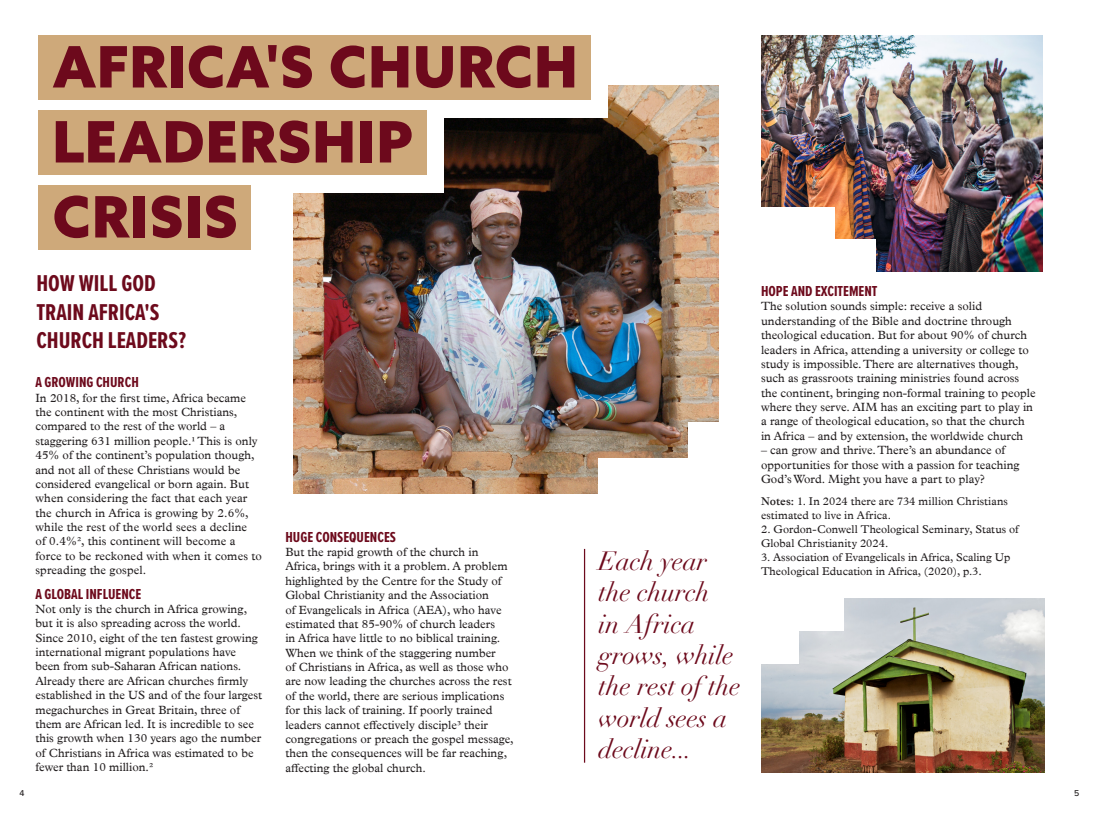
<style>
.page{position:relative;width:1099px;height:815px;background:#fff}
.page>*{position:absolute;margin:0;border:0;box-sizing:border-box;transform-origin:0 0}
.t1{font:900 57.12px "Azo Sans";letter-spacing:.03em;color:#6d091c;scale:.96 1}
.Sub_heading{font:italic 26.12px/31.2px "Didot LT Pro";letter-spacing:-.01em;color:#6d0a1c}
.Sub_heading-2{font:700 23.75px/28.5px "Proxima Nova Ex Cn";color:#6d0a1c}
.Sub_heading-3{font:700 15px "Proxima Nova Ex Cn";color:#6d0a1c}
.Sub_heading-4{font:11.88px/14.4px "Plantin MT Pro";color:#231f20}
.mainBody__Intro{font:11.25px/13.8px "Plantin MT Pro";color:#231f20}
.t2{font:500 8.75px "Proxima Nova";color:#231f20}
.s1{font-weight:600}
.s2{font-size:11.88px}
</style>
<div class="page">
<img style="left:293px;top:85px;width:425px;height:409px">
<img style="left:761px;top:35px;width:281px;height:236px">
<div style="left:256px;top:86px;width:188px;height:107px;background:#fff"></div>
<div style="left:422px;top:21px;width:186px;height:97px;background:#fff"></div>
<div style="left:688px;top:422px;width:32px;height:36px;background:#fff"></div>
<div style="left:598px;top:458px;width:124px;height:37px;background:#fff"></div>
<div style="left:751px;top:207px;width:83px;height:32px;background:#fff"></div>
<div style="left:760px;top:239px;width:115px;height:33px;background:#fff"></div>
<img style="left:761px;top:599px;width:283px;height:173px">
<div style="left:760px;top:631px;width:38px;height:33px;background:#fff"></div>
<div style="left:760px;top:598px;width:84px;height:33px;background:#fff"></div>
<div style="left:38px;top:35px;width:552px;height:64px;background:#cea97a"></div>
<div style="left:38px;top:110px;width:388px;height:64px;background:#cea97a"></div>
<div style="left:38px;top:185px;width:212px;height:64px;background:#cea97a"></div>
<hr style="left:584px;top:549px;width:1px;height:214px;background:#6d0a1c">
<p class="t1" style="left:53px;top:29px;width:548px">AFRICA'S CHURCH</p>
<p class="t1" style="left:53px;top:104px;width:377px">LEADERSHIP</p>
<p class="t1" style="left:53px;top:179px;width:194px">CRISIS</p>
<p class="Sub_heading-2" style="left:36px;top:269px;width:151px">HOW WILL GOD<br>TRAIN AFRICA'S<br>CHURCH LEADERS?</p>
<p class="Sub_heading-3" style="left:35px;top:371px;width:105px">A GROWING CHURCH</p>
<p class="Sub_heading-4" style="left:35px;top:391px;width:228px">In 2018, for the first time, Africa became the continent with the most Christians, compared to the rest of the world – a staggering 631 million people.1 This is only 45% of the continent’s population though, and not all of these Christians would be considered evangelical or born again. But when considering the fact that each year the church in Africa is growing by 2.6%, while the rest of the world sees a decline<br>of 0.4%2, this continent will become a force to be reckoned with when it comes to spreading the gospel.</p>
<p class="Sub_heading-3" style="left:35px;top:583px;width:107px">A GLOBAL INFLUENCE</p>
<p class="Sub_heading-4" style="left:35px;top:602px;width:228px">Not only is the church in Africa growing, but it is also spreading across the world.<br>Since 2010, eight of the ten fastest growing international migrant populations have been from sub-Saharan African nations.<br>Already there are African churches firmly established in the US and of the four largest megachurches in Great Britain, three of them are African led. It is incredible to see this growth when 130 years ago the number of Christians in Africa was estimated to be fewer than 10 million.2</p>
<p class="Sub_heading-3" style="left:285px;top:526px;width:112px">HUGE CONSEQUENCES</p>
<p class="Sub_heading-4" style="left:285px;top:545px;width:230px">But the rapid growth of the church in Africa, brings with it a problem. A problem highlighted by the Centre for the Study of Global Christianity and the Association<br>of Evangelicals in Africa (AEA), who have estimated that 85-90% of church leaders<br>in Africa have little to no biblical training.<br>When we think of the staggering number<br>of Christians in Africa, as well as those who are now leading the churches across the rest of the world, there are serious implications for this lack of training. If poorly trained leaders cannot effectively disciple3 their congregations or preach the gospel message, then the consequences will be far reaching, affecting the global church.</p>
<p class="Sub_heading" style="left:598px;top:546px;width:143px">Each year the church<br>in Africa grows, while the rest of the world sees a decline...</p>
<p class="Sub_heading-3" style="left:761px;top:280px;width:118px">HOPE AND EXCITEMENT</p>
<p class="Sub_heading-4" style="left:761px;top:299px;width:276px">The solution sounds simple: receive a solid understanding of the Bible and doctrine through theological education. But for about 90% of church leaders in Africa, attending a university or college to study is impossible. There are alternatives though, such as grassroots training ministries found across the continent, bringing non-formal training to people where they serve. AIM has an exciting part to play in a range of theological education, so that the church in Africa – and by extension, the worldwide church</p>
<p class="Sub_heading-4" style="left:761px;top:443px;width:260px">– can grow and thrive. There’s an abundance of opportunities for those with a passion for teaching<br>God’s Word. Might you have a part to play?</p>
<p class="mainBody__Intro" style="left:761px;top:495px;width:248px"><span class="s1">Notes:</span> 1. In 2024 there are 734 million Christians estimated to live in Africa.</p>
<p class="mainBody__Intro" style="left:761px;top:522px;width:259px">2. Gordon-Conwell Theological Seminary, Status of<br>Global Christianity 2024.</p>
<p class="mainBody__Intro" style="left:761px;top:550px;width:251px;line-height:14.4px">3. Association of Evangelicals in Africa, Scaling Up<br>Theological Education in Africa, (2020), p.3<span class="s2">.</span></p>
<p class="t2" style="left:19px;top:786px;width:6px">4</p>
<p class="t2" style="left:1074px;top:786px;width:7px">5</p>
</div>
